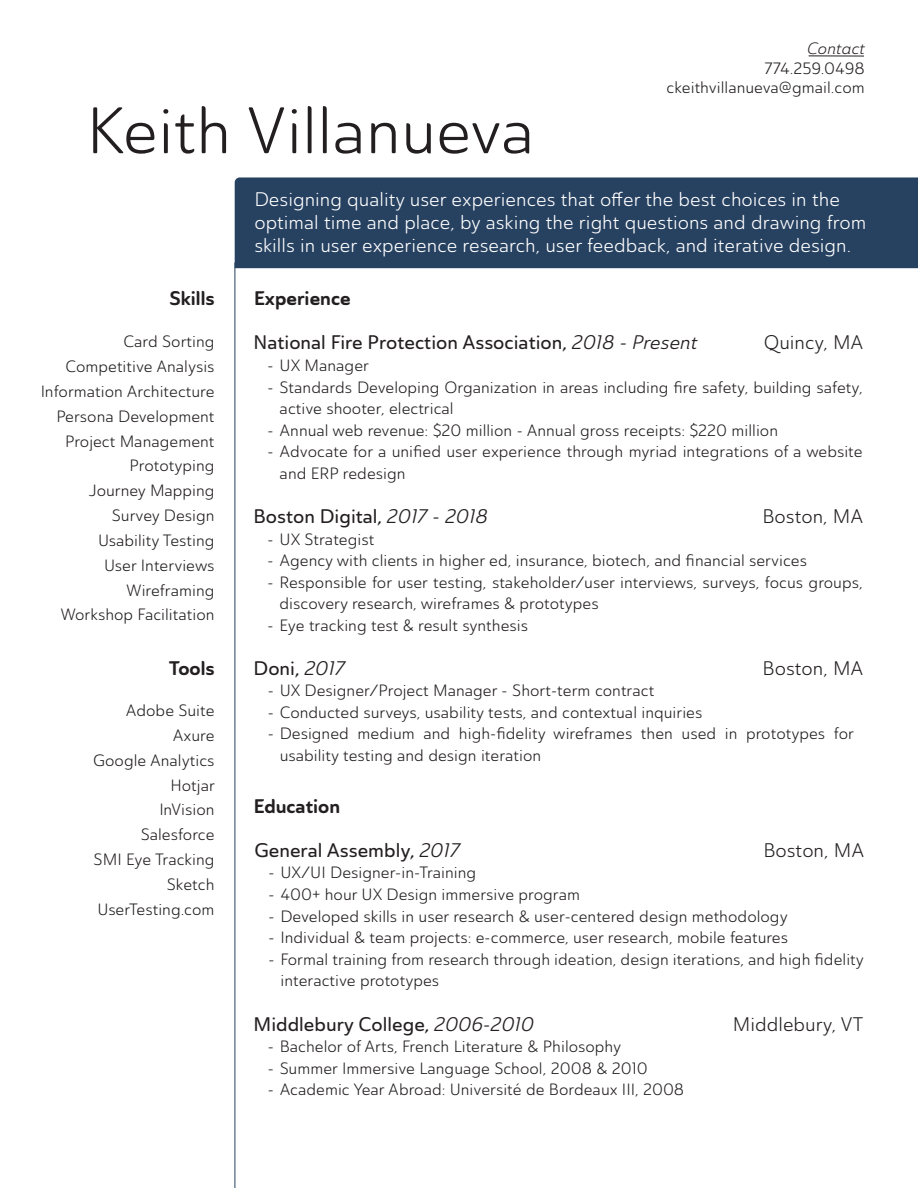
<style>
.page{position:relative;width:918px;height:1188px;background:#fff}
.page>*{position:absolute;margin:0;border:0;box-sizing:border-box;transform-origin:0 0}
.t1{font:64.8px "Ainslie Sans Nor Boo";color:#231f20}
.t2{font:19.5px/23.4px "Ainslie Sans Nor Boo";color:#fff}
.t3{font:19.5px "Ainslie Sans Nor Med";color:#231f20}
.t4{font:19.5px "Ainslie Sans Nor Boo";color:#231f20}
.t5{font:19.5px "Ainslie Sans Nor Bol";color:#231f20}
.t6{font:16.2px/24.9px "Ainslie Sans Nor Boo";color:#231f20}
.t7{font:16.2px "Ainslie Sans Nor Boo It";color:#231f20}
.s1{font-family:"Ainslie Sans Nor Reg It"}
</style>
<div class="page">
<div style="left:235px;top:177px;width:683px;height:91px;background:#274161"></div>
<hr style="left:809px;top:56px;width:55px;height:1px;background:#231f20">
<hr style="left:235px;top:262px;width:1px;height:926px;background:#284262">
<p class="t7" style="left:807px;top:39px;width:59px">Contact</p>
<p class="t6" style="left:667px;top:58px;width:200px;line-height:19.5px;text-align:right">774.259.0498 ckeithvillanueva@gmail.com</p>
<h1 class="t1" style="left:86px;top:92px;width:450px">Keith Villanueva</h1>
<p class="t2" style="left:254px;top:187px;width:613px">Designing quality user experiences that offer the best choices in the optimal time and place, by asking the right questions and drawing from skills in user experience research, user feedback, and iterative design.</p>
<p class="t5" style="left:169px;top:286px;width:47px">Skills</p>
<p class="t5" style="left:254px;top:286px;width:98px">Experience</p>
<p class="t6" style="left:41px;top:329px;width:175px;text-align:right">Card Sorting<br>Competitive Analysis<br>Information Architecture<br>Persona Development<br>Project Management<br>Prototyping<br>Journey Mapping<br>Survey Design<br>Usability Testing<br>User Interviews<br>Wireframing<br>Workshop Facilitation</p>
<p class="t5" style="left:169px;top:655px;width:47px">Tools</p>
<p class="t6" style="left:93px;top:698px;width:123px;text-align:right">Adobe Suite<br>Axure<br>Google Analytics<br>Hotjar<br>InVision<br>Salesforce<br>SMI Eye Tracking<br>Sketch<br>UserTesting.com</p>
<p class="t3" style="left:254px;top:331px;width:445px">National Fire Protection Association, <span class="s1">2018 - Present</span></p>
<p class="t4" style="left:764px;top:331px;width:101px">Quincy, MA</p>
<p class="t6" style="left:268px;top:353px;width:103px">- UX Manager</p>
<p class="t6" style="left:280px;top:376px;width:585px;line-height:21.6px;text-indent:-12px">- Standards Developing Organization in areas including fire safety, building safety, active shooter, electrical</p>
<p class="t6" style="left:268px;top:418px;width:512px">- Annual web revenue: $20 million - Annual gross receipts: $220 million</p>
<p class="t6" style="left:280px;top:441px;width:585px;line-height:21.6px;text-indent:-12px">- Advocate for a unified user experience through myriad integrations of a website and ERP redesign</p>
<p class="t3" style="left:254px;top:504px;width:235px">Boston Digital, <span class="s1">2017 - 2018</span></p>
<p class="t4" style="left:762px;top:504px;width:102px">Boston, MA</p>
<p class="t6" style="left:268px;top:526px;width:108px">- UX Strategist</p>
<p class="t6" style="left:268px;top:548px;width:541px">- Agency with clients in higher ed, insurance, biotech, and financial services</p>
<p class="t6" style="left:280px;top:571px;width:585px;line-height:21.6px;text-indent:-12px">- Responsible for user testing, stakeholder/user interviews, surveys, focus groups, discovery research, wireframes &amp; prototypes</p>
<p class="t6" style="left:268px;top:613px;width:262px">- Eye tracking test &amp; result synthesis</p>
<p class="t3" style="left:254px;top:656px;width:92px">Doni, <span class="s1">2017</span></p>
<p class="t4" style="left:763px;top:656px;width:102px">Boston, MA</p>
<p class="t6" style="left:268px;top:678px;width:388px">- UX Designer/Project Manager - Short-term contract</p>
<p class="t6" style="left:268px;top:700px;width:436px">- Conducted surveys, usability tests, and contextual inquiries</p>
<p class="t6" style="left:280px;top:723px;width:576px;line-height:21.6px;text-indent:-12px">- Designed medium and high-fidelity wireframes then used in prototypes for usability testing and design iteration</p>
<p class="t5" style="left:254px;top:794px;width:88px">Education</p>
<p class="t3" style="left:254px;top:838px;width:206px">General Assembly, <span class="s1">2017</span></p>
<p class="t4" style="left:763px;top:838px;width:102px">Boston, MA</p>
<p class="t6" style="left:268px;top:860px;width:209px">- UX/UI Designer-in-Training</p>
<p class="t6" style="left:268px;top:882px;width:313px">- 400+ hour UX Design immersive program</p>
<p class="t6" style="left:268px;top:904px;width:521px">- Developed skills in user research &amp; user-centered design methodology</p>
<p class="t6" style="left:268px;top:925px;width:521px">- Individual &amp; team projects: e-commerce, user research, mobile features</p>
<p class="t6" style="left:280px;top:948px;width:585px;line-height:21.6px;text-indent:-12px">- Formal training from research through ideation, design iterations, and high fidelity interactive prototypes</p>
<p class="t3" style="left:254px;top:1012px;width:282px">Middlebury College, <span class="s1">2006-2010</span></p>
<p class="t4" style="left:733px;top:1012px;width:132px">Middlebury, VT</p>
<p class="t6" style="left:268px;top:1034px;width:355px">- Bachelor of Arts, French Literature &amp; Philosophy</p>
<p class="t6" style="left:268px;top:1056px;width:382px">- Summer Immersive Language School, 2008 &amp; 2010</p>
<p class="t6" style="left:268px;top:1077px;width:418px">- Academic Year Abroad: Université de Bordeaux III, 2008</p>
</div>
